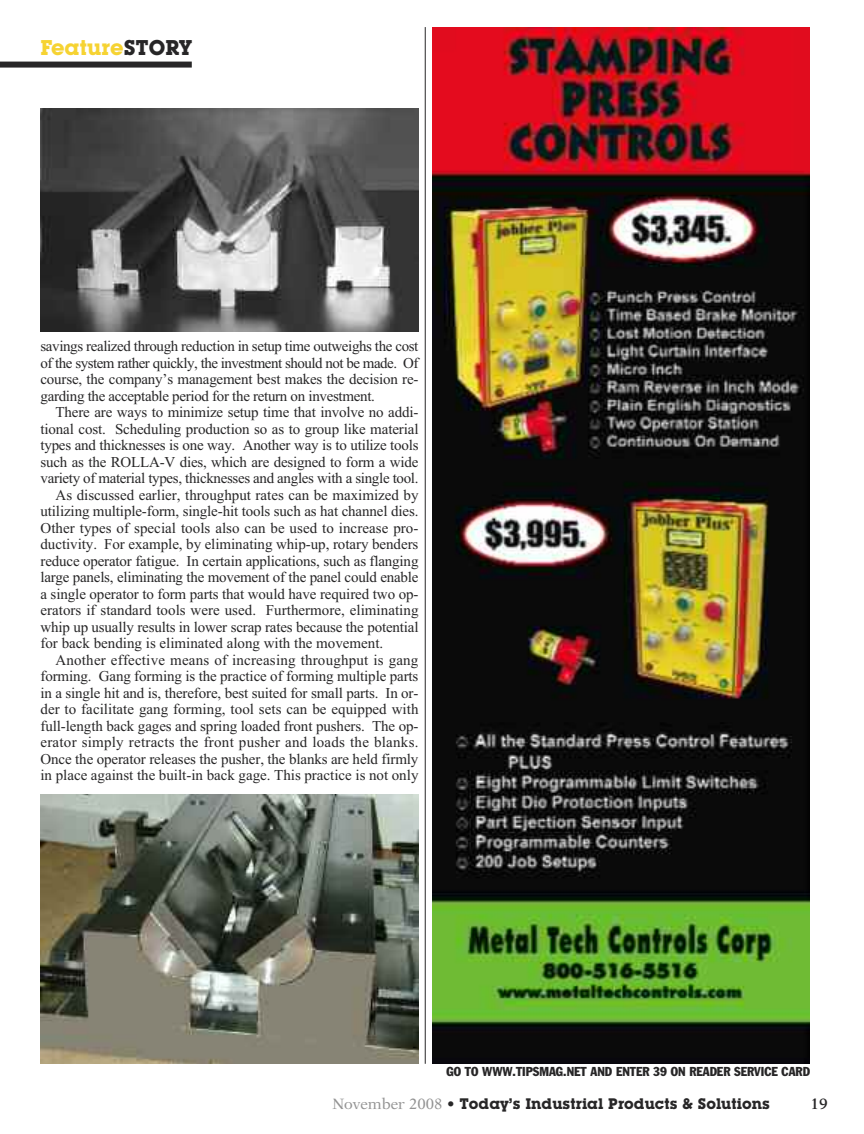
<style>
.page{position:relative;width:864px;height:1134px;background:#fff}
.page>*{position:absolute;margin:0;border:0;box-sizing:border-box;transform-origin:0 0}
.t1{font:700 21px "Lubalin Graph IT Cby BT";color:#f6d332}
.t2{font:15px/16.5px "Times New Roman";letter-spacing:-.01em;color:#272627;text-align:justify}
.t3{font:15px "Times New Roman";letter-spacing:.015em;color:#272627}
.t4{font:700 15px "Lubalin Graph IT Cby BT";color:#272627}
.t5{font:600 15px "New Aster";color:#272627}
.t6{font:condensed 12.75px "Franklin Gothic";color:#272627}
.s1{color:#272627}
.s2{font-family:"New Aster";font-weight:400;color:#939393}
.s3{font-family:"New Aster";font-weight:600}
</style>
<div class="page">
<img style="left:432px;top:27px;width:378px;height:1037px">
<hr style="left:425px;top:27px;width:1px;height:1037px;background:#272627">
<div style="left:0;top:62px;width:192px;height:6px;background:#272627"></div>
<img style="left:40px;top:108px;width:378px;height:224px">
<img style="left:40px;top:794px;width:378px;height:270px">
<h1 class="t1" style="left:40px;top:41px;width:153px">Feature<span class="s1">STORY</span></h1>
<p class="t2" style="left:40px;top:338px;width:380px">savings realized through reduction in setup time outweighs the cost of the system rather quickly, the investment should not be made. Of course, the company’s management best makes the decision re&shy;garding the acceptable period for the return on investment.</p>
<p class="t2" style="left:56px;top:404px;width:364px">There are ways to minimize setup time that involve no addi-</p>
<p class="t2" style="left:40px;top:420px;width:380px">tional cost. Scheduling production so as to group like material</p>
<p class="t2" style="left:40px;top:437px;width:380px">types and thicknesses is one way. Another way is to utilize tools</p>
<p class="t2" style="left:40px;top:453px;width:380px">such as the ROLLA-V dies, which are designed to form a wide</p>
<p class="t2" style="left:40px;top:470px;width:379px">variety of material types, thicknesses and angles with a single tool.</p>
<p class="t2" style="left:56px;top:486px;width:364px">As discussed earlier, throughput rates can be maximized by</p>
<p class="t2" style="left:40px;top:503px;width:380px">utilizing multiple-form, single-hit tools such as hat channel dies.</p>
<p class="t2" style="left:40px;top:519px;width:379px">Other types of special tools also can be used to increase pro-</p>
<p class="t2" style="left:40px;top:536px;width:379px">ductivity. For example, by eliminating whip-up, rotary benders</p>
<p class="t2" style="left:40px;top:552px;width:380px">reduce operator fatigue. In certain applications, such as flanging</p>
<p class="t2" style="left:40px;top:569px;width:379px">large panels, eliminating the movement of the panel could enable</p>
<p class="t2" style="left:40px;top:585px;width:379px">a single operator to form parts that would have required two op-</p>
<p class="t2" style="left:40px;top:602px;width:380px">erators if standard tools were used. Furthermore, eliminating</p>
<p class="t2" style="left:40px;top:618px;width:380px">whip up usually results in lower scrap rates because the potential</p>
<p class="t2" style="left:40px;top:635px;width:344px">for back bending is eliminated along with the movement.</p>
<p class="t3" style="left:56px;top:651px;width:364px">Another effective means of increasing throughput is gang</p>
<p class="t2" style="left:40px;top:668px;width:379px">forming. Gang forming is the practice of forming multiple parts</p>
<p class="t2" style="left:40px;top:684px;width:379px">in a single hit and is, therefore, best suited for small parts. In or-</p>
<p class="t2" style="left:40px;top:701px;width:380px">der to facilitate gang forming, tool sets can be equipped with</p>
<p class="t2" style="left:40px;top:717px;width:379px">full-length back gages and spring loaded front pushers. The op-</p>
<p class="t3" style="left:40px;top:733px;width:380px">erator simply retracts the front pusher and loads the blanks.</p>
<p class="t2" style="left:40px;top:750px;width:379px">Once the operator releases the pusher, the blanks are held firmly</p>
<p class="t2" style="left:40px;top:767px;width:380px">in place against the built-in back gage. This practice is not only</p>
<p class="t6" style="left:447px;top:1067px;width:365px">GO TO WWW.TIPSMAG.NET AND ENTER 39 ON READER SERVICE CARD</p>
<p class="t4" style="left:332px;top:1098px;width:439px"><span class="s2">November 2008</span> <span class="s3">•</span> Today’s Industrial Products &amp; Solutions</p>
<p class="t5" style="left:810px;top:1097px;width:19px">19</p>
</div>
